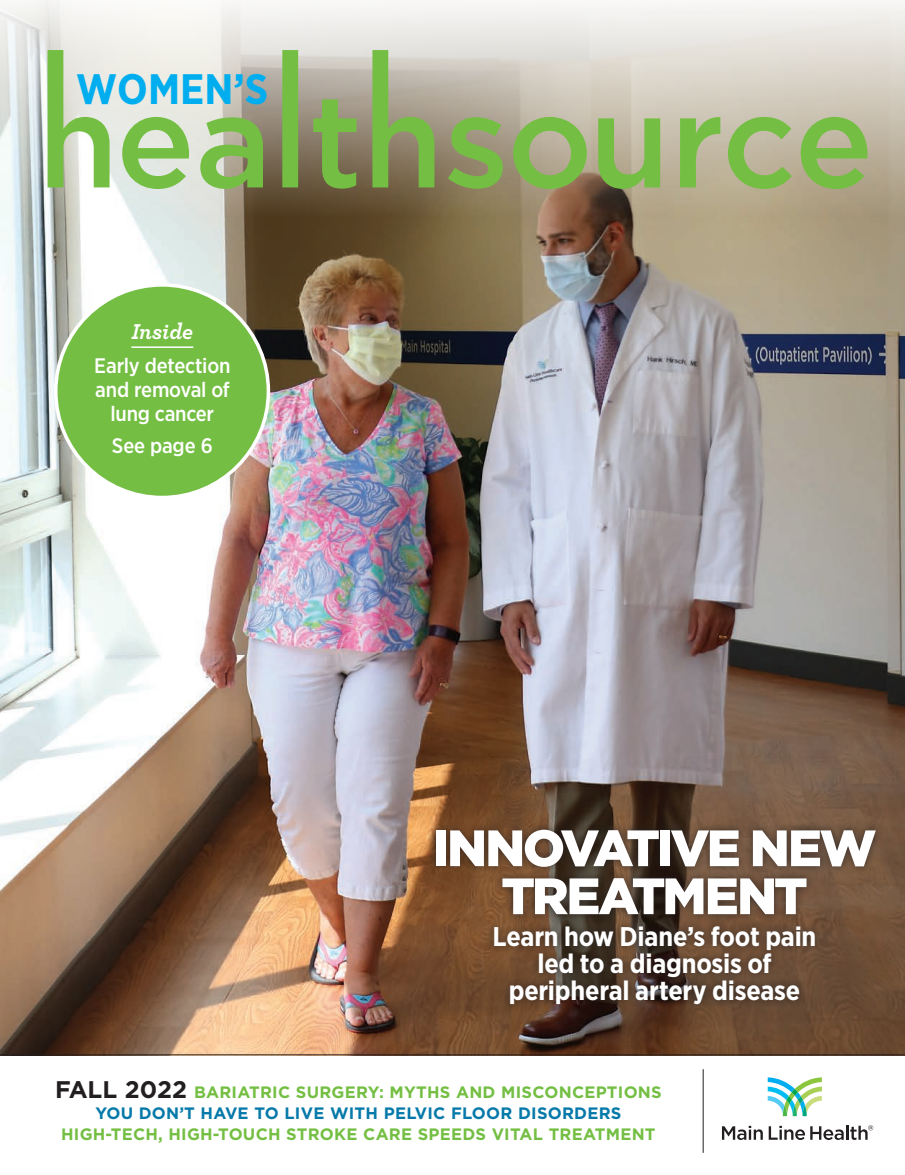
<style>
.page{position:relative;width:905px;height:1175px;background:#fff}
.page>*{position:absolute;margin:0;border:0;box-sizing:border-box;transform-origin:0 0}
.t1{font:900 51px/48px "Gotham HTF";letter-spacing:-.05em;color:#fff;text-align:center}
.t2{font:700 42.6px "Gotham Narrow";color:#00aeef}
.t3{font:700 27px/27px "Gotham Narrow";letter-spacing:-.01em;color:#fff;text-align:center}
.t4{font:italic 700 22.5px "Archer";letter-spacing:-.005em;color:#fff}
.t5{font:500 21px/24px "Gotham Narrow";letter-spacing:-.015em;color:#fff;text-align:center}
.t6{font:700 16.5px/21px "Gotham OTF";letter-spacing:.015em;color:#0579a9;text-align:center}
.t7{font:700 16.5px "Gotham OTF";letter-spacing:.015em;color:#74bf43}
.s1{font-size:24px;color:#231f20}
.s2{color:#74bf43}
</style>
<div class="page">
<img style="left:0;top:216px;width:904px;height:838px">
<svg style="left:0;top:0;width:904px;height:216px"></svg>
<hr style="left:0;top:1054px;width:904px;height:1px;background:#231f20">
<svg style="left:722px;top:1125px;width:40px;height:14px"></svg>
<svg style="left:768px;top:1125px;width:105px;height:15px"></svg>
<svg style="left:767px;top:1077px;width:54px;height:39px"></svg>
<hr style="left:703px;top:1069px;width:1px;height:83px;background:#231f20">
<svg style="left:48px;top:50px;width:386px;height:139px;background:#acbf91"></svg>
<svg style="left:448px;top:117px;width:419px;height:72px;background:#98b370"></svg>
<div style="left:56px;top:285px;width:212px;height:212px;background:#74bf43;border-radius:50%"></div>
<hr style="left:131px;top:346px;width:62px;height:2px;background:#fff">
<div style="left:427px;top:821px;width:456px;height:190px;background:#231f20;opacity:.75"></div>
<h2 class="t2" style="left:76px;top:61px;width:193px">WOMEN’S</h2>
<h3 class="t4" style="left:131px;top:314px;width:63px">Inside</h3>
<p class="t5" style="left:94px;top:354px;width:138px">Early detection and removal of lung cancer</p>
<p class="t5" style="left:112px;top:433px;width:102px">See page 6</p>
<h1 class="t1" style="left:432px;top:823px;width:445px">INNOVATIVE NEW<br>TREATMENT</h1>
<h3 class="t3" style="left:492px;top:922px;width:325px">Learn how Diane’s foot pain led to a diagnosis of peripheral artery disease</h3>
<p class="t6" style="left:55px;top:1081px;width:608px"><span class="s1">FALL 2022</span> <span class="s2">BARIATRIC SURGERY: MYTHS AND MISCONCEPTIONS<br></span>YOU DON’T HAVE TO LIVE WITH PELVIC FLOOR DISORDERS</p>
<p class="t7" style="left:61px;top:1124px;width:596px">HIGH-TECH, HIGH-TOUCH STROKE CARE SPEEDS VITAL TREATMENT</p>
</div>
